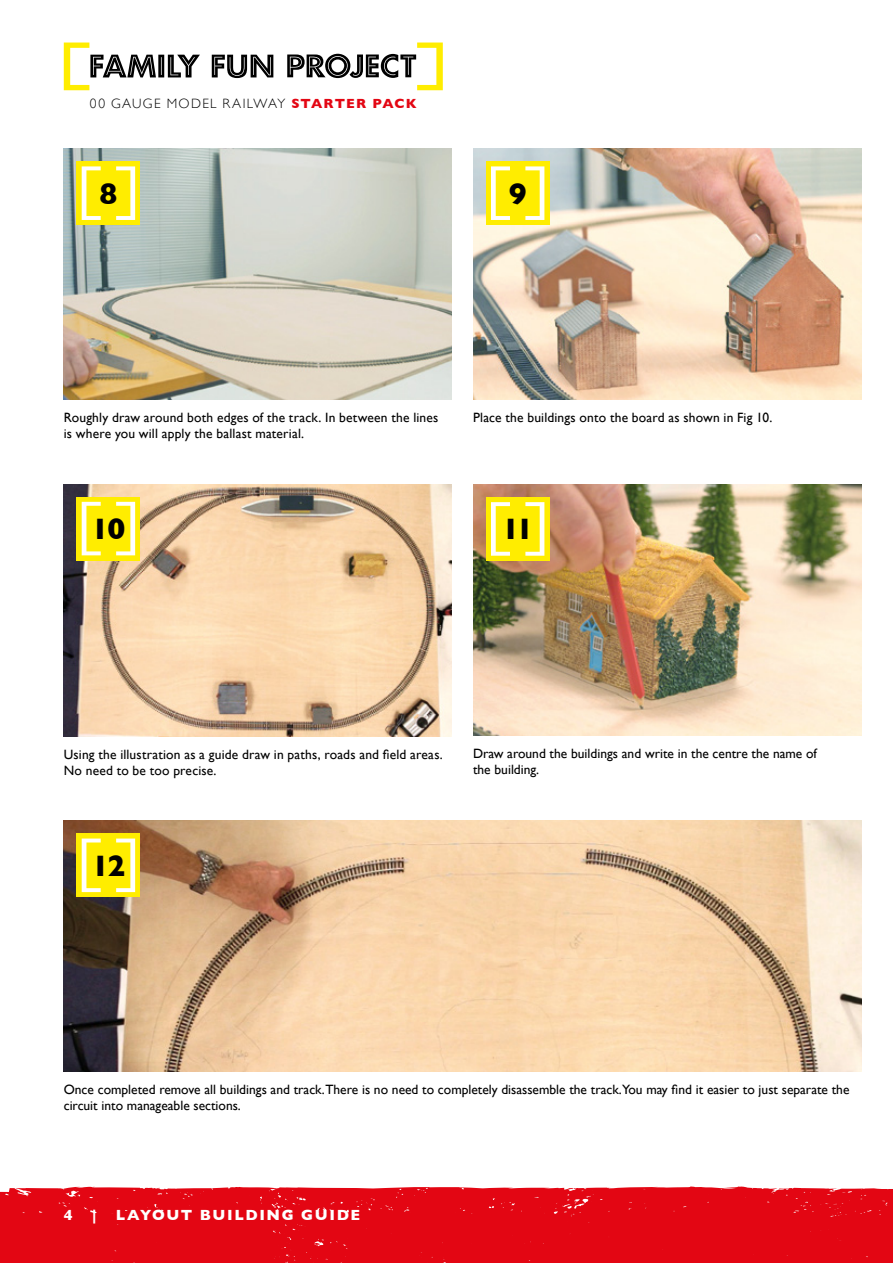
<style>
.page{position:relative;width:893px;height:1263px;background:#fff}
.page>*{position:absolute;margin:0;border:0;box-sizing:border-box;transform-origin:0 0}
.t1{font:700 30.15px "Gill Sans";color:#000}
.t2{font:700 15px "Gill Sans";letter-spacing:.105em;color:#fff}
.t3{font:13.5px/16.2px "Gill Sans";color:#000}
.t4{font:300 13.5px "Gill Sans";letter-spacing:.1em;color:#000}
.s1{font-weight:700;color:#e30613}
</style>
<div class="page">
<svg style="left:0;top:1186px;width:893px;height:26px;background:#e51c28"></svg>
<div style="left:0;top:1212px;width:893px;height:51px;background:#e30613"></div>
<svg style="left:64px;top:43px;width:136px;height:47px"></svg>
<svg style="left:212px;top:55px;width:61px;height:23px"></svg>
<svg style="left:287px;top:43px;width:156px;height:47px"></svg>
<img style="left:473px;top:484px;width:388px;height:251px">
<img style="left:64px;top:484px;width:388px;height:253px">
<img style="left:64px;top:821px;width:797px;height:251px">
<img style="left:64px;top:148px;width:388px;height:251px">
<img style="left:473px;top:148px;width:388px;height:251px">
<div style="left:486px;top:497px;width:64px;height:64px;background:#ffed00"></div>
<svg style="left:525px;top:502px;width:19px;height:54px"></svg>
<svg style="left:491px;top:502px;width:19px;height:54px"></svg>
<div style="left:77px;top:833px;width:63px;height:64px;background:#ffed00"></div>
<svg style="left:116px;top:838px;width:19px;height:54px"></svg>
<svg style="left:82px;top:838px;width:19px;height:54px"></svg>
<div style="left:77px;top:161px;width:63px;height:64px;background:#ffed00"></div>
<svg style="left:116px;top:166px;width:19px;height:54px"></svg>
<svg style="left:82px;top:166px;width:19px;height:54px"></svg>
<div style="left:77px;top:497px;width:63px;height:63px;background:#ffed00"></div>
<svg style="left:116px;top:502px;width:19px;height:53px"></svg>
<svg style="left:82px;top:502px;width:19px;height:53px"></svg>
<div style="left:486px;top:161px;width:64px;height:64px;background:#ffed00"></div>
<svg style="left:525px;top:166px;width:19px;height:54px"></svg>
<svg style="left:491px;top:166px;width:19px;height:54px"></svg>
<p class="t4" style="left:90px;top:93px;width:328px">00 GAUGE MODEL RAILWAY <span class="s1">STARTER PACK</span></p>
<h1 class="t1" style="left:99px;top:176px;width:19px">8</h1>
<h1 class="t1" style="left:509px;top:176px;width:19px">9</h1>
<p class="t3" style="left:64px;top:409px;width:376px">Roughly draw around both edges of the track. In between the lines is where you will apply the ballast material.</p>
<p class="t3" style="left:473px;top:409px;width:301px">Place the buildings onto the board as shown in Fig 10.</p>
<h1 class="t1" style="left:91px;top:511px;width:36px">10</h1>
<h1 class="t1" style="left:502px;top:511px;width:34px">11</h1>
<p class="t3" style="left:64px;top:746px;width:380px">Using the illustration as a guide draw in paths, roads and field areas.<br>No need to be too precise.</p>
<h1 class="t1" style="left:92px;top:848px;width:35px">12</h1>
<p class="t3" style="left:473px;top:745px;width:345px">Draw around the buildings and write in the centre the name of the building.</p>
<p class="t3" style="left:64px;top:1081px;width:787px">Once completed remove all buildings and track.There is no need to completely disassemble the track.You may find it easier to just separate the circuit into manageable sections.</p>
<p class="t2" style="left:64px;top:1206px;width:10px">4</p>
<p class="t2" style="left:92px;top:1206px;width:6px">|</p>
<p class="t2" style="left:116px;top:1206px;width:246px">LAYOUT BUILDING GUIDE</p>
</div>
